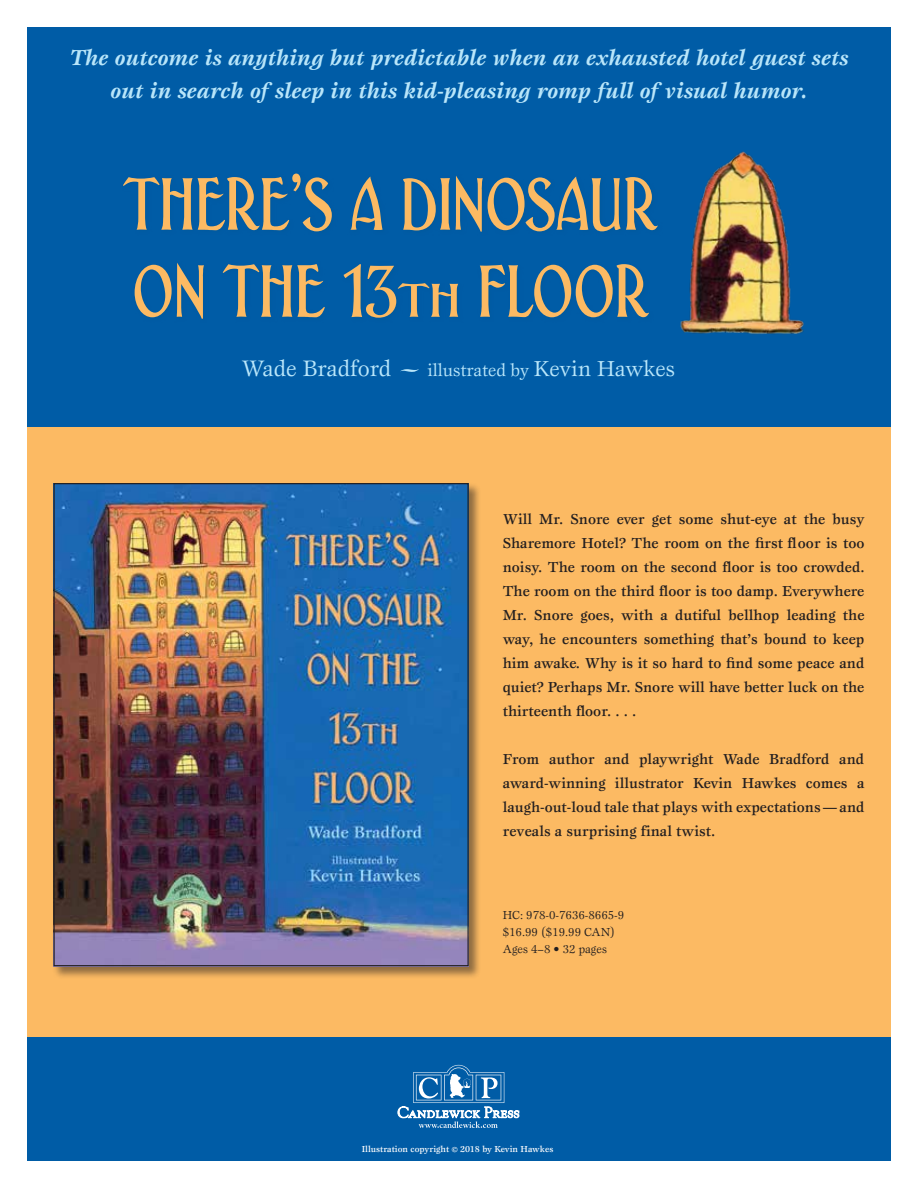
<style>
.page{position:relative;width:918px;height:1188px;background:#fff}
.page>*{position:absolute;margin:0;border:0;box-sizing:border-box;transform-origin:0 0}
.t1{font:77.4px/87px "Blackfriar";letter-spacing:.02em;color:#fcba63}
.t2{font:40.05px "Blackfriar";color:#b9e6fa;scale:1.49 1}
.t3{font:23.25px "Esprit";color:#b9e6fa}
.t4{font:italic 700 22.5px/33px "Esprit";color:#b9e6fa;text-align:center}
.t5{font:18px "Esprit";color:#b9e6fa}
.t6{font:500 15px/24px "Esprit";color:#231f20;text-align:justify}
.t7{font:12px/16.6px "Esprit";color:#231f20}
.t8{font:500 9px "Esprit";color:#fff}
.s1{font-size:49.5px}
.s2{font-size:22.5px}
.s3{font-size:12px}
</style>
<div class="page">
<div style="left:27px;top:27px;width:864px;height:1134px;background:#005ca6"></div>
<div style="left:27px;top:428px;width:864px;height:609px;background:#fcba63"></div>
<div style="left:122px;top:173px;width:540px;height:150px;background:#005aa0"></div>
<div style="left:53px;top:482px;width:428px;height:497px;background:#231f20;opacity:.5"></div>
<img style="left:55px;top:485px;width:412px;height:479px">
<img style="left:680px;top:151px;width:124px;height:183px">
<svg style="left:398px;top:1065px;width:121px;height:63px"></svg>
<h3 class="t4" style="left:69px;top:41px;width:781px">The outcome is anything but predictable when an exhausted hotel guest sets out in search of sleep in this kid-pleasing romp full of visual humor.</h3>
<h1 class="t1" style="left:124px;top:160px;width:534px">THERE’S A DINOSAUR<br>ON THE 13≥<span class="s1">TH</span> FLOOR</h1>
<h3 class="t3" style="left:242px;top:354px;width:151px">Wade Bradford</h3>
<h2 class="t2" style="left:398px;top:365px;width:17px">~</h2>
<p class="t5" style="left:427px;top:359px;width:249px">illustrated by <span class="s2">Kevin Hawkes</span></p>
<p class="t6" style="left:503px;top:507px;width:363px">Will Mr. Snore ever get some shut-eye at the busy Sharemore Hotel? The room on the first floor is too noisy. The room on the second floor is too crowded.<br>The room on the third floor is too damp. Everywhere Mr. Snore goes, with a dutiful bellhop leading the way, he encounters something that’s bound to keep him awake. Why is it so hard to find some peace and quiet? Perhaps Mr. Snore will have better luck on the thirteenth floor. . . .</p>
<p class="t6" style="left:503px;top:747px;width:363px">From author and playwright Wade Bradford and award-winning illustrator Kevin Hawkes comes a laugh-out-loud tale that plays with expectations — and reveals a surprising final twist.</p>
<p class="t7" style="left:503px;top:907px;width:123px">HC: 978-0-7636-8665-9 $16.99 ($19.99 CAN)<br>Ages 4–8 • 32 pages</p>
<p class="t8" style="left:362px;top:1144px;width:193px">Illustration copyright <span class="s3">©</span> 2018 by Kevin Hawkes</p>
</div>
